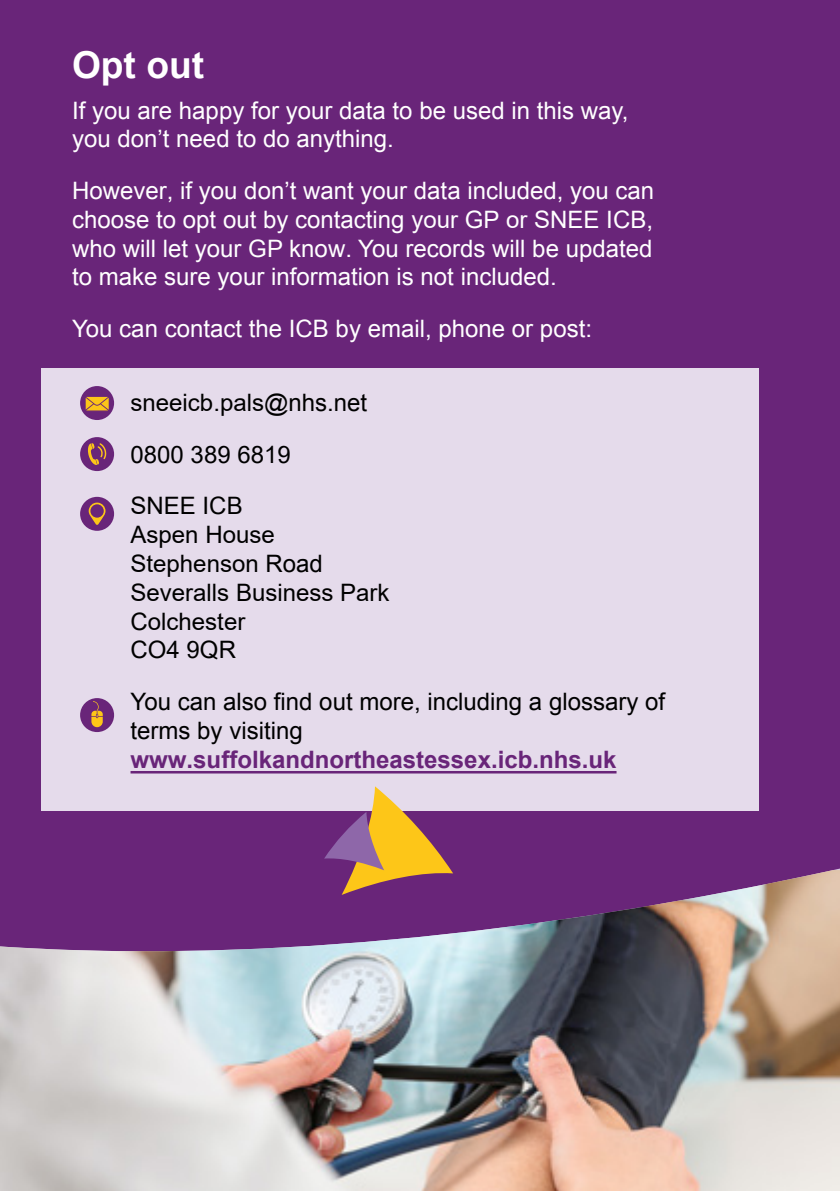
<style>
.page{position:relative;width:840px;height:1191px;background:#fff}
.page>*{position:absolute;margin:0;border:0;box-sizing:border-box;transform-origin:0 0}
.t1{font:700 37px "Arial";color:#fff}
.t2{font:24px/28.8px "Arial";color:#fff}
.t3{font:24px/28.8px "Arial";color:#000}
.t4{font:700 24px "Arial";color:#692579}
</style>
<div class="page">
<div style="left:0;top:0;width:839px;height:1191px;background:#692579"></div>
<div style="left:41px;top:368px;width:717px;height:442px;background:#e5dbeb"></div>
<hr style="left:130px;top:771px;width:486px;height:2px;background:#692579">
<div style="left:80px;top:437px;width:34px;height:34px;background:#692579;border-radius:50%"></div>
<svg style="left:88px;top:443px;width:19px;height:22px"></svg>
<div style="left:80px;top:386px;width:34px;height:34px;background:#692579;border-radius:50%"></div>
<svg style="left:85px;top:396px;width:24px;height:15px"></svg>
<div style="left:80px;top:698px;width:34px;height:34px;background:#692579;border-radius:50%"></div>
<svg style="left:91px;top:701px;width:12px;height:26px"></svg>
<div style="left:80px;top:497px;width:34px;height:34px;background:#692579;border-radius:50%"></div>
<svg style="left:89px;top:502px;width:16px;height:23px"></svg>
<div style="left:90px;top:504px;width:14px;height:13px;background:#692579;border-radius:50%"></div>
<img style="left:0;top:870px;width:839px;height:321px">
<svg style="left:324px;top:786px;width:129px;height:109px"></svg>
<h1 class="t1" style="left:72px;top:41px;width:133px">Opt out</h1>
<p class="t2" style="left:72px;top:96px;width:557px">If you are happy for your data to be used in this way, you don’t need to do anything.</p>
<p class="t2" style="left:72px;top:176px;width:583px;text-align:justify">However, if you don’t want your data included, you can choose to opt out by contacting your GP or SNEE ICB, who will let your GP know. You records will be updated to make sure your information is not included.</p>
<p class="t2" style="left:72px;top:314px;width:521px">You can contact the ICB by email, phone or post:</p>
<p class="t3" style="left:130px;top:377px;width:238px;line-height:51.4px">sneeicb.pals@nhs.net<br>0800 389 6819<br>SNEE ICB</p>
<p class="t3" style="left:130px;top:520px;width:260px">Aspen House<br>Stephenson Road<br>Severalls Business Park<br>Colchester<br>CO4 9QR</p>
<p class="t3" style="left:130px;top:687px;width:536px">You can also find out more, including a glossary of terms by visiting</p>
<p class="t4" style="left:130px;top:742px;width:487px">www.suffolkandnortheastessex.icb.nhs.uk</p>
</div>
